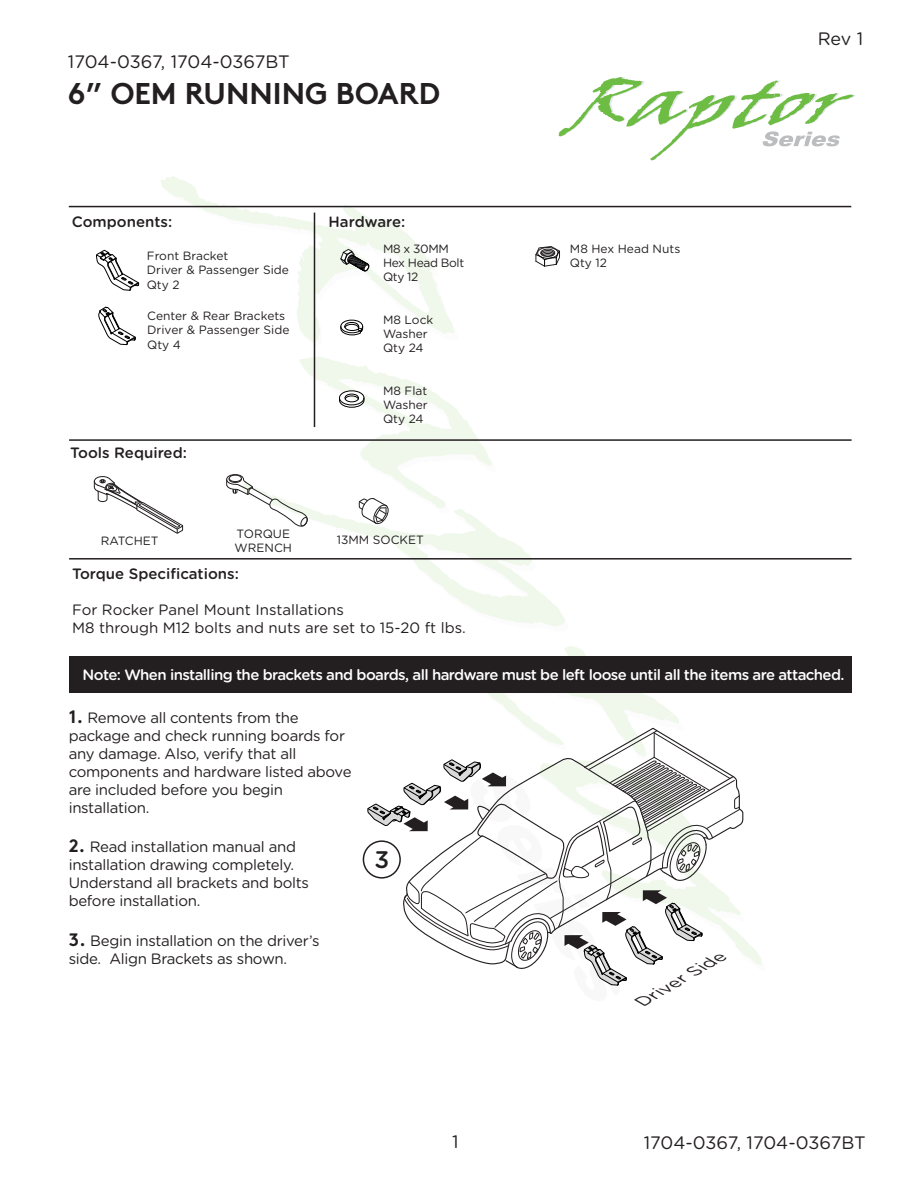
<style>
.page{position:relative;width:918px;height:1188px;background:#fff}
.page>*{position:absolute;margin:0;border:0;box-sizing:border-box;transform-origin:0 0}
.t1{font:700 30px "Brown";color:#231f20}
.t2{font:500 24px "Gotham Rounded";color:#231f20}
.t3{font:18px "Gotham Rounded";letter-spacing:-.005em;color:#231f20}
.t4{font:18px "Gotham Rounded";color:#221f1f}
.t5{font:italic 15.6px "Gotham Rounded";color:#231f20;scale:1.15 1}
.t6{font:15px/18px "Gotham Rounded";letter-spacing:-.02em;color:#231f20}
.t7{font:500 15px "Gotham Rounded";letter-spacing:-.04em;color:#fff}
.t8{font:15px/18px "Gotham Rounded";color:#231f20}
.t9{font:500 15px "Gotham Rounded";color:#231f20}
.t10{font:12px/14.4px "Gotham Rounded";color:#231f20}
.t11{font:12px/14.4px "Gotham Rounded";letter-spacing:-.03em;color:#231f20}
.t12{font:12px/14.4px "Gotham Rounded";color:#211f1f}
.t13{font:12px "Gotham Rounded";color:#221f1f}
.s1{font-family:"Brown";font-weight:700;font-size:18px}
</style>
<div class="page">
<svg style="left:160px;top:176px;width:333px;height:306px"></svg>
<svg style="left:309px;top:482px;width:453px;height:483px"></svg>
<svg style="left:559px;top:77px;width:296px;height:83px"></svg>
<svg style="left:339px;top:389px;width:26px;height:20px"></svg>
<svg style="left:340px;top:318px;width:23px;height:18px"></svg>
<svg style="left:340px;top:249px;width:30px;height:23px"></svg>
<hr style="left:69px;top:206px;width:782px;height:1px;background:#231f20">
<hr style="left:314px;top:213px;width:1px;height:214px;background:#231f20">
<hr style="left:69px;top:439px;width:783px;height:2px;background:#231f20">
<hr style="left:69px;top:558px;width:783px;height:2px;background:#231f20">
<svg style="left:359px;top:497px;width:30px;height:28px"></svg>
<svg style="left:94px;top:471px;width:90px;height:63px"></svg>
<svg style="left:226px;top:473px;width:83px;height:54px"></svg>
<svg style="left:405px;top:727px;width:339px;height:169px"></svg>
<div style="left:69px;top:656px;width:783px;height:37px;background:#231f20"></div>
<svg style="left:363px;top:841px;width:37px;height:37px"></svg>
<div style="left:363px;top:840px;width:38px;height:39px;border:2px solid #231f20;border-radius:50%"></div>
<svg style="left:98px;top:306px;width:38px;height:39px"></svg>
<svg style="left:96px;top:250px;width:43px;height:41px"></svg>
<svg style="left:367px;top:730px;width:373px;height:256px"></svg>
<svg style="left:535px;top:246px;width:25px;height:21px"></svg>
<p class="t3" style="left:68px;top:49px;width:223px">1704-0367, 1704-0367BT</p>
<h1 class="t1" style="left:68px;top:69px;width:374px">6” OEM RUNNING BOARD</h1>
<p class="t9" style="left:72px;top:211px;width:102px">Components:</p>
<p class="t10" style="left:147px;top:248px;width:144px">Front Bracket<br>Driver &amp; Passenger Side<br>Qty 2</p>
<p class="t10" style="left:147px;top:308px;width:144px">Center &amp; Rear Brackets<br>Driver &amp; Passenger Side<br>Qty 4</p>
<p class="t9" style="left:70px;top:442px;width:118px">Tools Required:</p>
<p class="t9" style="left:328px;top:211px;width:78px">Hardware:</p>
<p class="t11" style="left:383px;top:241px;width:83px">M8 x 30MM<br>Hex Head Bolt<br>Qty 12</p>
<p class="t10" style="left:383px;top:312px;width:52px">M8 Lock<br>Washer<br>Qty 24</p>
<p class="t10" style="left:383px;top:383px;width:46px;text-align:justify">M8 Flat Washer Qty 24</p>
<p class="t12" style="left:235px;top:526px;width:59px">TORQUE<br>WRENCH</p>
<p class="t12" style="left:101px;top:533px;width:60px">RATCHET</p>
<p class="t13" style="left:337px;top:531px;width:89px">13MM SOCKET</p>
<p class="t10" style="left:570px;top:241px;width:112px">M8 Hex Head Nuts<br>Qty 12</p>
<p class="t4" style="left:818px;top:26px;width:47px">Rev 1</p>
<p class="t9" style="left:72px;top:563px;width:168px">Torque Specifications:</p>
<p class="t8" style="left:72px;top:600px;width:395px">For Rocker Panel Mount Installations<br>M8 through M12 bolts and nuts are set to 15-20 ft lbs.</p>
<p class="t7" style="left:83px;top:664px;width:763px">Note: When installing the brackets and boards, all hardware must be left loose until all the items are attached.</p>
<p class="t6" style="left:69px;top:708px;width:284px"><span class="s1">1.</span> Remove all contents from the package and check running boards for any damage. Also, verify that all components and hardware listed above are included before you begin installation.</p>
<p class="t6" style="left:69px;top:838px;width:242px"><span class="s1">2.</span> Read installation manual and installation drawing completely.<br>Understand all brackets and bolts before installation.</p>
<p class="t6" style="left:69px;top:931px;width:252px"><span class="s1">3.</span> Begin installation on the driver’s side. Align Brackets as shown.</p>
<h2 class="t2" style="left:374px;top:843px;width:16px">3</h2>
<p class="t3" style="left:452px;top:1130px;width:8px">1</p>
<p class="t5" style="left:635px;top:993px;width:87px;rotate:-30deg">Driver Side</p>
<p class="t3" style="left:644px;top:1130px;width:223px">1704-0367, 1704-0367BT</p>
</div>
